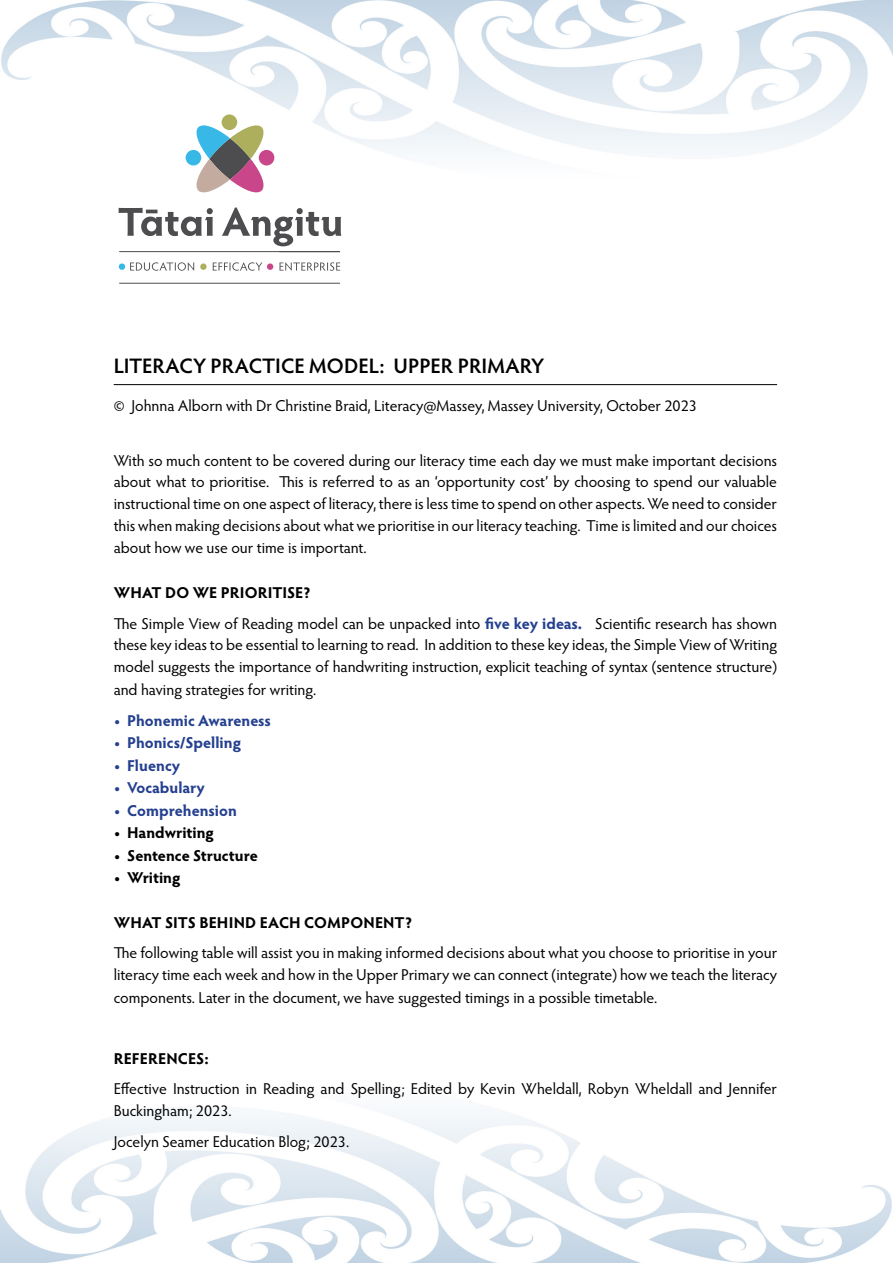
<style>
.page{position:relative;width:893px;height:1263px;background:#fff}
.page>*{position:absolute;margin:0;border:0;box-sizing:border-box;transform-origin:0 0}
.t1{font:600 21px "Hypatia Sans Pro";color:#000}
.t2{font:15.75px/21.9px "Hypatia Sans Pro";color:#000;text-align:justify}
.t3{font:700 15.75px "Hypatia Sans Pro";color:#000}
.t4{font:700 15.75px "Hypatia Sans Pro";color:#25408f}
.s1{font-weight:700}
.s2{font-weight:700;color:#25408f}
</style>
<div class="page">
<img style="left:1px;top:1px;width:892px;height:282px">
<img style="left:0;top:1111px;width:892px;height:152px">
<svg style="left:194px;top:122px;width:72px;height:73px"></svg>
<div style="left:222px;top:114px;width:15px;height:16px;background:#adaf5d;border-radius:50%"></div>
<div style="left:186px;top:150px;width:15px;height:15px;background:#38b8e6;border-radius:50%"></div>
<div style="left:259px;top:150px;width:15px;height:15px;background:#c84689;border-radius:50%"></div>
<svg style="left:119px;top:207px;width:222px;height:39px"></svg>
<hr style="left:119px;top:283px;width:221px;height:1px;background:#4d4d4f">
<hr style="left:119px;top:251px;width:221px;height:1px;background:#4d4d4f">
<svg style="left:130px;top:262px;width:210px;height:9px"></svg>
<div style="left:119px;top:263px;width:6px;height:7px;background:#38b8e6;border-radius:50%"></div>
<div style="left:200px;top:263px;width:7px;height:7px;background:#adaf5d;border-radius:50%"></div>
<div style="left:267px;top:263px;width:6px;height:7px;background:#c84689;border-radius:50%"></div>
<hr style="left:114px;top:384px;width:663px;height:1px;background:#000">
<h1 class="t1" style="left:114px;top:351px;width:432px">LITERACY PRACTICE MODEL: UPPER PRIMARY</h1>
<p class="t2" style="left:114px;top:394px;width:585px">© Johnna Alborn with Dr Christine Braid, Literacy@Massey, Massey University, October 2023</p>
<p class="t2" style="left:114px;top:449px;width:665px">With so much content to be covered during our literacy time each day we must make important decisions about what to prioritise. This is referred to as an ‘opportunity cost’ by choosing to spend our valuable instructional time on one aspect of literacy, there is less time to spend on other aspects. We need to consider this when making decisions about what we prioritise in our literacy teaching. Time is limited and our choices about how we use our time is important.</p>
<p class="t2" style="left:114px;top:577px;width:665px;line-height:30.3px"><span class="s1">WHAT DO WE PRIORITISE?<br></span>The Simple View of Reading model can be unpacked into <span class="s2">five key ideas.</span> Scientific research has shown</p>
<p class="t2" style="left:114px;top:633px;width:665px">these key ideas to be essential to learning to read. In addition to these key ideas, the Simple View of Writing model suggests the importance of handwriting instruction, explicit teaching of syntax (sentence structure) and having strategies for writing.</p>
<p class="t4" style="left:114px;top:709px;width:159px">• Phonemic Awareness</p>
<p class="t4" style="left:114px;top:731px;width:129px">• Phonics/Spelling</p>
<p class="t4" style="left:114px;top:754px;width:68px">• Fluency</p>
<p class="t4" style="left:114px;top:776px;width:93px">• Vocabulary</p>
<p class="t4" style="left:114px;top:799px;width:125px">• Comprehension</p>
<p class="t3" style="left:114px;top:822px;width:102px">• Handwriting</p>
<p class="t3" style="left:114px;top:844px;width:146px">• Sentence Structure</p>
<p class="t3" style="left:114px;top:867px;width:68px">• Writing</p>
<p class="t3" style="left:114px;top:912px;width:300px">WHAT SITS BEHIND EACH COMPONENT?</p>
<p class="t2" style="left:114px;top:941px;width:665px">The following table will assist you in making informed decisions about what you choose to prioritise in your literacy time each week and how in the Upper Primary we can connect (integrate) how we teach the literacy components. Later in the document, we have suggested timings in a possible timetable.</p>
<p class="t3" style="left:114px;top:1047px;width:97px">REFERENCES:</p>
<p class="t2" style="left:114px;top:1077px;width:665px">Effective Instruction in Reading and Spelling; Edited by Kevin Wheldall, Robyn Wheldall and Jennifer<br>Buckingham; 2023.</p>
<p class="t2" style="left:114px;top:1130px;width:237px">Jocelyn Seamer Education Blog; 2023.</p>
</div>
